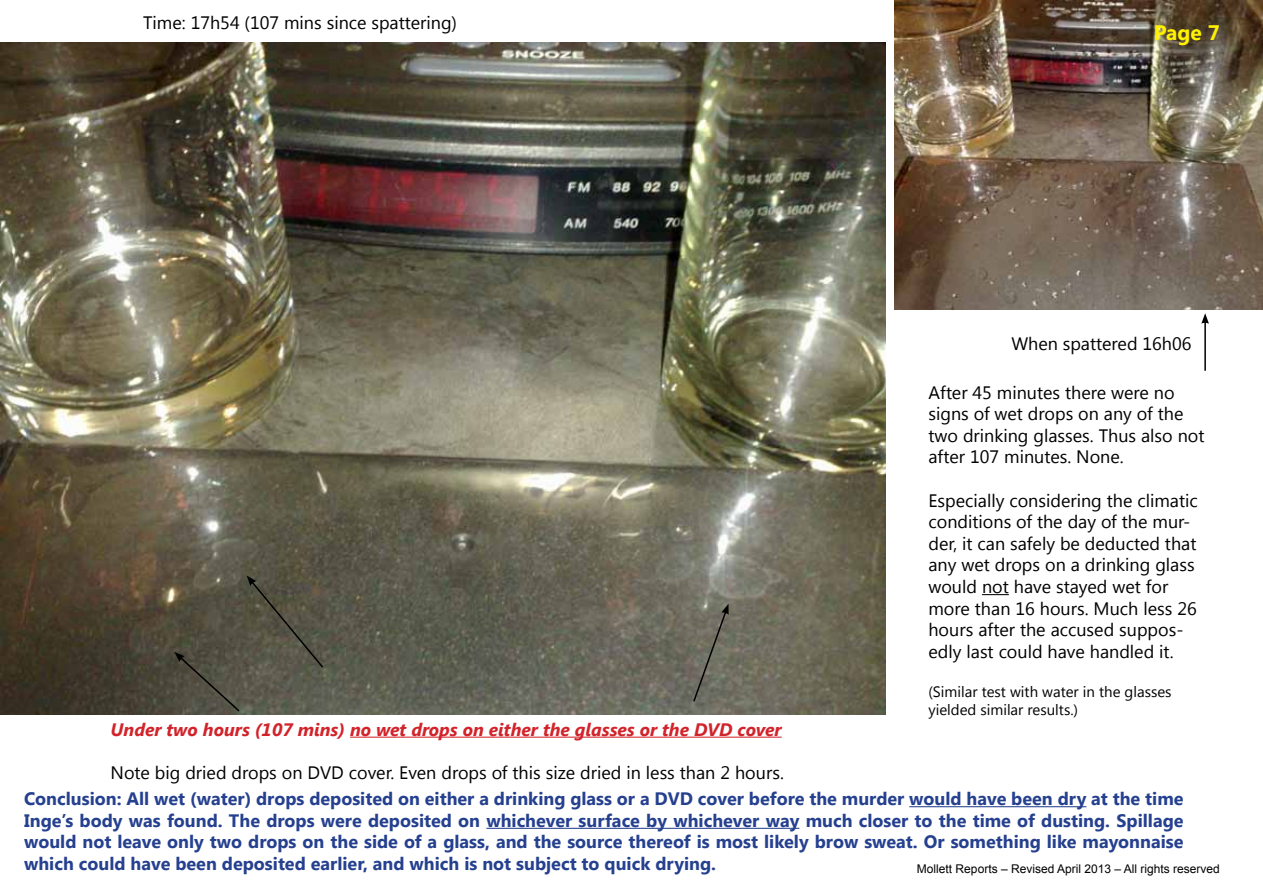
<style>
.page{position:relative;width:1263px;height:893px;background:#fff}
.page>*{position:absolute;margin:0;border:0;box-sizing:border-box;transform-origin:0 0}
.t1{font:700 21px "Segoe UI";color:#fff200}
.t2{font:18px/21.6px "Segoe UI";color:#000}
.t3{font:700 18px/21.6px "Segoe UI";color:#25408f;text-align:justify}
.t4{font:italic 700 18px "Segoe UI";color:#d2232a}
.t5{font:15px/18px "Segoe UI";color:#000}
.t6{font:12px "Arial";color:#000}
</style>
<div class="page">
<img style="left:1px;top:43px;width:885px;height:671px">
<hr style="left:350px;top:737px;width:432px;height:1px;background:#d2232a">
<svg style="left:174px;top:652px;width:67px;height:61px;background:#504d42"></svg>
<svg style="left:247px;top:575px;width:78px;height:94px;background:#555244"></svg>
<svg style="left:692px;top:604px;width:37px;height:99px;background:#6b6b5f"></svg>
<img style="left:894px;top:0;width:369px;height:309px">
<hr style="left:1204px;top:321px;width:2px;height:50px;background:#000">
<svg style="left:1201px;top:313px;width:8px;height:11px"></svg>
<svg style="left:982px;top:594px;width:27px;height:1px"></svg>
<hr style="left:909px;top:806px;width:177px;height:1px;background:#25408f">
<hr style="left:486px;top:828px;width:313px;height:1px;background:#25408f">
<p class="t2" style="left:143px;top:11px;width:315px">Time: 17h54 (107 mins since spattering)</p>
<p class="t4" style="left:111px;top:716px;width:673px">Under two hours (107 mins) no wet drops on either the glasses or the DVD cover</p>
<p class="t2" style="left:111px;top:761px;width:675px">Note big dried drops on DVD cover. Even drops of this size dried in less than 2 hours.</p>
<p class="t1" style="left:1154px;top:18px;width:67px">Page 7</p>
<p class="t2" style="left:1011px;top:332px;width:182px">When spattered 16h06</p>
<p class="t2" style="left:928px;top:381px;width:278px">After 45 minutes there were no signs of wet drops on any of the two drinking glasses. Thus also not after 107 minutes. None.</p>
<p class="t2" style="left:928px;top:489px;width:271px">Especially considering the climatic conditions of the day of the mur&shy;der, it can safely be deducted that any wet drops on a drinking glass would not have stayed wet for more than 16 hours. Much less 26 hours after the accused suppos&shy;edly last could have handled it.</p>
<p class="t5" style="left:928px;top:682px;width:245px">(Similar test with water in the glasses yielded similar results.)</p>
<p class="t3" style="left:24px;top:787px;width:1161px">Conclusion: All wet (water) drops deposited on either a drinking glass or a DVD cover before the murder would have been dry at the time Inge’s body was found. The drops were deposited on whichever surface by whichever way much closer to the time of dusting. Spillage would not leave only two drops on the side of a glass, and the source thereof is most likely brow sweat. Or something like mayonnaise which could have been deposited earlier, and which is not subject to quick drying.</p>
<p class="t6" style="left:917px;top:861px;width:304px">Mollett Reports – Revised April 2013 – All rights reserved</p>
</div>
